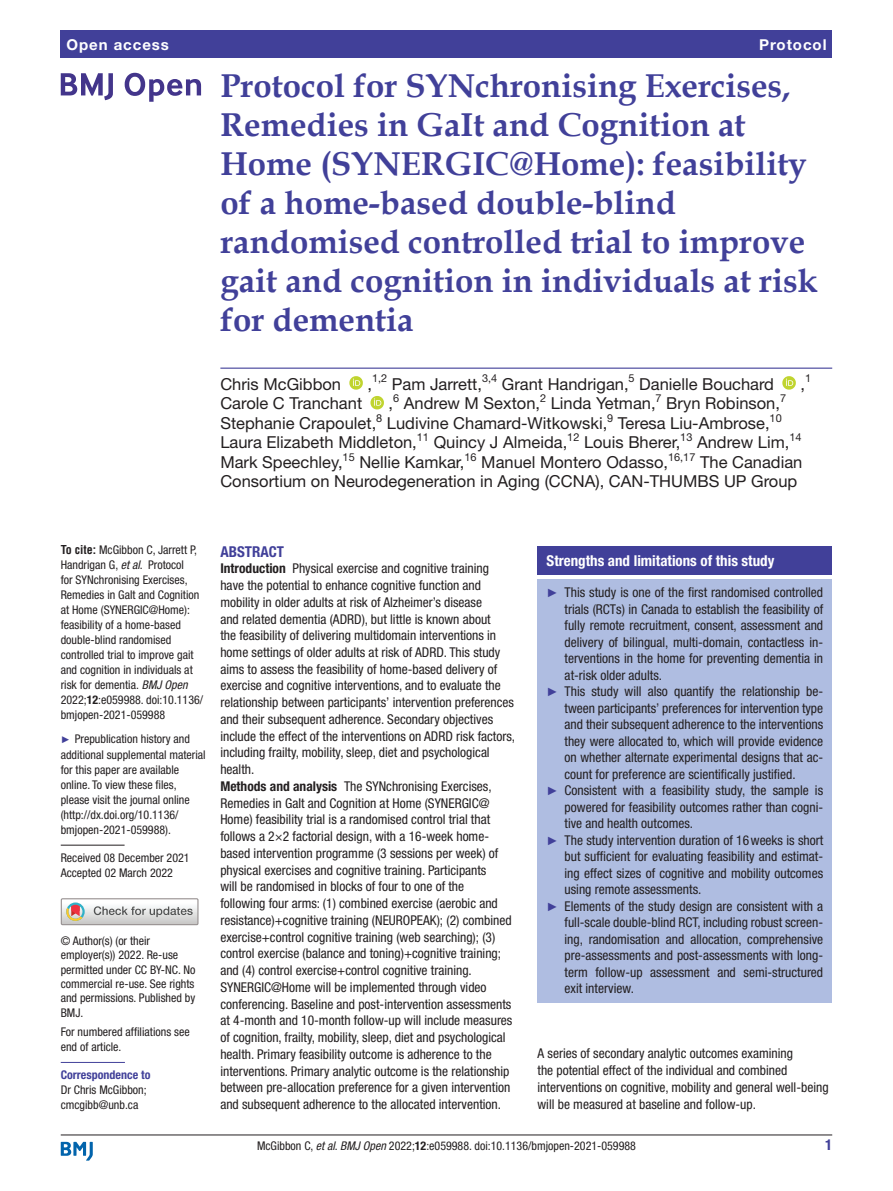
<style>
.page{position:relative;width:893px;height:1191px;background:#fff}
.page>*{position:absolute;margin:0;border:0;box-sizing:border-box;transform-origin:0 0}
.t1{font:700 33px/39px "Book Antiqua";color:#414099}
.t2{font:16.5px/19.5px "Helvetica Neue LT Std";color:#231f20;text-align:justify}
.t3{font:700 condensed 15px "Helvetica Neue LT Std";color:#fff}
.t4{font:700 15px "Helvetica Neue LT Std";letter-spacing:.065em;color:#fff}
.t5{font:700 condensed 15px "Helvetica Neue LT Std";color:#414099}
.t6{font:condensed 13.5px/16.8px "Helvetica Neue LT Std";color:#231f20}
.t7{font:condensed 12px/15px "Helvetica Neue LT Std";color:#231f20}
.t8{font:700 condensed 12px "Helvetica Neue LT Std";color:#414099}
.t9{font:10.95px "Helvetica Neue LT Std";color:#231f20}
.s1{font-family:"Helvetica LT Std";font-weight:700}
.s2{font-style:italic}
.s3{font-weight:700}
.s4{font-family:"Arial";font-stretch:normal;font-size:9.75px;color:#414099}
.s5{font-family:"Arial";font-stretch:normal;font-size:12px;color:#414099}
</style>
<div class="page">
<hr style="left:61px;top:1134px;width:771px;height:1px;background:#231f20">
<svg style="left:61px;top:1141px;width:32px;height:19px"></svg>
<div style="left:61px;top:31px;width:771px;height:27px;background:#414099"></div>
<hr style="left:220px;top:367px;width:612px;height:2px;background:#414099">
<svg style="left:349px;top:376px;width:14px;height:14px"></svg>
<svg style="left:782px;top:376px;width:14px;height:14px"></svg>
<svg style="left:370px;top:396px;width:14px;height:13px"></svg>
<hr style="left:61px;top:844px;width:64px;height:1px;background:#231f20">
<hr style="left:61px;top:1062px;width:64px;height:1px;background:#414099">
<svg style="left:61px;top:73px;width:52px;height:27px"></svg>
<svg style="left:125px;top:73px;width:76px;height:29px"></svg>
<div style="left:61px;top:898px;width:138px;height:27px;border:1px solid #969090"></div>
<svg style="left:61px;top:898px;width:137px;height:26px"></svg>
<div style="left:538px;top:546px;width:294px;height:28px;background:#414099"></div>
<div style="left:538px;top:578px;width:294px;height:424px;background:#afbde1"></div>
<p class="t4" style="left:66px;top:35px;width:104px">Open access</p>
<p class="t4" style="left:759px;top:35px;width:69px">Protocol</p>
<h1 class="t1" style="left:220px;top:66px;width:599px">Protocol for SYNchronising Exercises, Remedies in GaIt and Cognition at Home (SYNERGIC@Home): feasibility of a home-based double-blind randomised controlled trial to improve gait and cognition in individuals at risk for dementia</h1>
<p class="t9" style="left:372px;top:372px;width:17px">1,2</p>
<p class="t2" style="left:392px;top:374px;width:92px">Pam Jarrett,</p>
<p class="t9" style="left:482px;top:372px;width:17px">3,4</p>
<p class="t2" style="left:502px;top:374px;width:128px">Grant Handrigan,</p>
<p class="t9" style="left:629px;top:372px;width:8px">5</p>
<p class="t2" style="left:639px;top:374px;width:136px">Danielle Bouchard</p>
<p class="t9" style="left:805px;top:372px;width:8px">1</p>
<p class="t2" style="left:220px;top:374px;width:122px">Chris McGibbon</p>
<p class="t2" style="left:367px;top:374px;width:6px">,</p>
<p class="t2" style="left:800px;top:374px;width:6px">,</p>
<p class="t9" style="left:393px;top:391px;width:8px">6</p>
<p class="t2" style="left:404px;top:393px;width:138px">Andrew M Sexton,</p>
<p class="t9" style="left:540px;top:391px;width:8px">2</p>
<p class="t2" style="left:551px;top:393px;width:106px">Linda Yetman,</p>
<p class="t9" style="left:656px;top:391px;width:8px">7</p>
<p class="t2" style="left:666px;top:393px;width:115px">Bryn Robinson,</p>
<p class="t9" style="left:780px;top:391px;width:8px">7</p>
<p class="t2" style="left:220px;top:393px;width:143px">Carole C Tranchant</p>
<p class="t2" style="left:389px;top:393px;width:6px">,</p>
<p class="t2" style="left:220px;top:413px;width:157px">Stephanie Crapoulet,</p>
<p class="t9" style="left:376px;top:411px;width:8px">8</p>
<p class="t2" style="left:387px;top:413px;width:222px">Ludivine Chamard-Witkowski,</p>
<p class="t9" style="left:607px;top:411px;width:8px">9</p>
<p class="t2" style="left:618px;top:413px;width:153px">Teresa Liu-Ambrose,</p>
<p class="t9" style="left:770px;top:411px;width:14px">10</p>
<p class="t2" style="left:220px;top:432px;width:583px">Laura Elizabeth Middleton,<sup>11</sup> Quincy J Almeida,<sup>12</sup> Louis Bherer,<sup>13</sup> Andrew Lim,<sup>14<br></sup>Mark Speechley,<sup>15</sup> Nellie Kamkar,<sup>16</sup> Manuel Montero Odasso,<sup>16,17</sup> The Canadian Consortium on Neurodegeneration in Aging (CCNA), CAN-THUMBS UP Group</p>
<p class="t7" style="left:61px;top:542px;width:144px"><span class="s1">To cite:</span> McGibbon C, Jarrett P,<br>Handrigan G, <span class="s2">et al</span>. Protocol<br>for SYNchronising Exercises,<br>Remedies in GaIt and Cognition at Home (SYNERGIC@Home): feasibility of a home-based double-blind randomised controlled trial to improve gait and cognition in individuals at risk for dementia. <span class="s2">BMJ Open<br></span>2022;<span class="s3">12</span>:e059988. doi:10.1136/ bmjopen-2021-059988</p>
<p class="t7" style="left:61px;top:731px;width:146px"><span class="s4">►</span> Prepublication history and additional supplemental material for this paper are available online. To view these files, please visit the journal online (http://dx.doi.org/10.1136/ bmjopen-2021-059988).</p>
<p class="t7" style="left:61px;top:850px;width:130px">Received 08 December 2021<br>Accepted 02 March 2022</p>
<p class="t7" style="left:61px;top:933px;width:136px;line-height:14.4px">© Author(s) (or their employer(s)) 2022. Re-use permitted under CC BY-NC. No commercial re-use. See rights and permissions. Published by<br>BMJ.</p>
<p class="t7" style="left:61px;top:1024px;width:130px">For numbered affiliations see end of article.</p>
<p class="t8" style="left:61px;top:1067px;width:91px">Correspondence to</p>
<p class="t7" style="left:61px;top:1082px;width:87px">Dr Chris McGibbon; cmcgibb@unb.ca</p>
<p class="t5" style="left:220px;top:542px;width:65px">ABSTRACT</p>
<p class="t6" style="left:220px;top:560px;width:296px"><span class="s3">Introduction</span> Physical exercise and cognitive training have the potential to enhance cognitive function and mobility in older adults at risk of Alzheimer’s disease<br>and related dementia (ADRD), but little is known about<br>the feasibility of delivering multidomain interventions in home settings of older adults at risk of ADRD. This study aims to assess the feasibility of home-based delivery of exercise and cognitive interventions, and to evaluate the relationship between participants’ intervention preferences and their subsequent adherence. Secondary objectives include the effect of the interventions on ADRD risk factors, including frailty, mobility, sleep, diet and psychological health.<br><span class="s3">Methods and analysis</span> The SYNchronising Exercises, Remedies in GaIt and Cognition at Home (SYNERGIC@ Home) feasibility trial is a randomised control trial that follows a 2×2 factorial design, with a 16-week home&shy;based intervention programme (3 sessions per week) of physical exercises and cognitive training. Participants<br>will be randomised in blocks of four to one of the<br>following four arms: (1) combined exercise (aerobic and resistance)+cognitive training (NEUROPEAK); (2) combined exercise+control cognitive training (web searching); (3) control exercise (balance and toning)+cognitive training; and (4) control exercise+control cognitive training.<br>SYNERGIC@Home will be implemented through video conferencing. Baseline and post-intervention assessments at 4-month and 10-month follow-up will include measures of cognition, frailty, mobility, sleep, diet and psychological health. Primary feasibility outcome is adherence to the interventions. Primary analytic outcome is the relationship between pre-allocation preference for a given intervention and subsequent adherence to the allocated intervention.</p>
<p class="t3" style="left:547px;top:551px;width:229px">Strengths and limitations of this study</p>
<p class="t6" style="left:547px;top:584px;width:278px"><span class="s5">►</span> This study is one of the first randomised controlled</p>
<p class="t6" style="left:565px;top:600px;width:260px">trials (RCTs) in Canada to establish the feasibility of</p>
<p class="t6" style="left:565px;top:617px;width:260px">fully remote recruitment, consent, assessment and</p>
<p class="t6" style="left:565px;top:633px;width:260px">delivery of bilingual, multi-domain, contactless in-</p>
<p class="t6" style="left:565px;top:650px;width:260px">terventions in the home for preventing dementia in</p>
<p class="t6" style="left:565px;top:666px;width:99px">at-risk older adults.</p>
<p class="t6" style="left:547px;top:683px;width:278px"><span class="s5">►</span> This study will also quantify the relationship be-</p>
<p class="t6" style="left:565px;top:699px;width:260px">tween participants’ preferences for intervention type</p>
<p class="t6" style="left:565px;top:716px;width:260px">and their subsequent adherence to the interventions</p>
<p class="t6" style="left:565px;top:732px;width:260px">they were allocated to, which will provide evidence</p>
<p class="t6" style="left:565px;top:749px;width:260px">on whether alternate experimental designs that ac-</p>
<p class="t6" style="left:565px;top:765px;width:233px">count for preference are scientifically justified.</p>
<p class="t6" style="left:547px;top:782px;width:278px"><span class="s5">►</span> Consistent with a feasibility study, the sample is</p>
<p class="t6" style="left:565px;top:798px;width:260px">powered for feasibility outcomes rather than cogni-</p>
<p class="t6" style="left:565px;top:815px;width:130px">tive and health outcomes.</p>
<p class="t6" style="left:547px;top:831px;width:278px"><span class="s5">►</span> The study intervention duration of 16weeks is short</p>
<p class="t6" style="left:565px;top:848px;width:260px">but sufficient for evaluating feasibility and estimat-</p>
<p class="t6" style="left:565px;top:864px;width:260px">ing effect sizes of cognitive and mobility outcomes</p>
<p class="t6" style="left:565px;top:881px;width:138px">using remote assessments.</p>
<p class="t6" style="left:547px;top:897px;width:278px"><span class="s5">►</span> Elements of the study design are consistent with a</p>
<p class="t6" style="left:565px;top:914px;width:260px">full-scale double-blind RCT, including robust screen-</p>
<p class="t6" style="left:565px;top:930px;width:260px">ing, randomisation and allocation, comprehensive</p>
<p class="t6" style="left:565px;top:947px;width:260px">pre-assessments and post-assessments with long-</p>
<p class="t6" style="left:565px;top:963px;width:260px">term follow-up assessment and semi-structured</p>
<p class="t6" style="left:565px;top:980px;width:71px">exit interview.</p>
<p class="t6" style="left:538px;top:1044px;width:293px">A series of secondary analytic outcomes examining<br>the potential effect of the individual and combined interventions on cognitive, mobility and general well-being will be measured at baseline and follow-up.</p>
<p class="t7" style="left:257px;top:1137px;width:380px">McGibbon C, <span class="s2">et al</span>. <span class="s2">BMJ Open</span> 2022;<span class="s3">12</span>:e059988. doi:10.1136/bmjopen-2021-059988</p>
<p class="t5" style="left:825px;top:1135px;width:9px">1</p>
</div>
